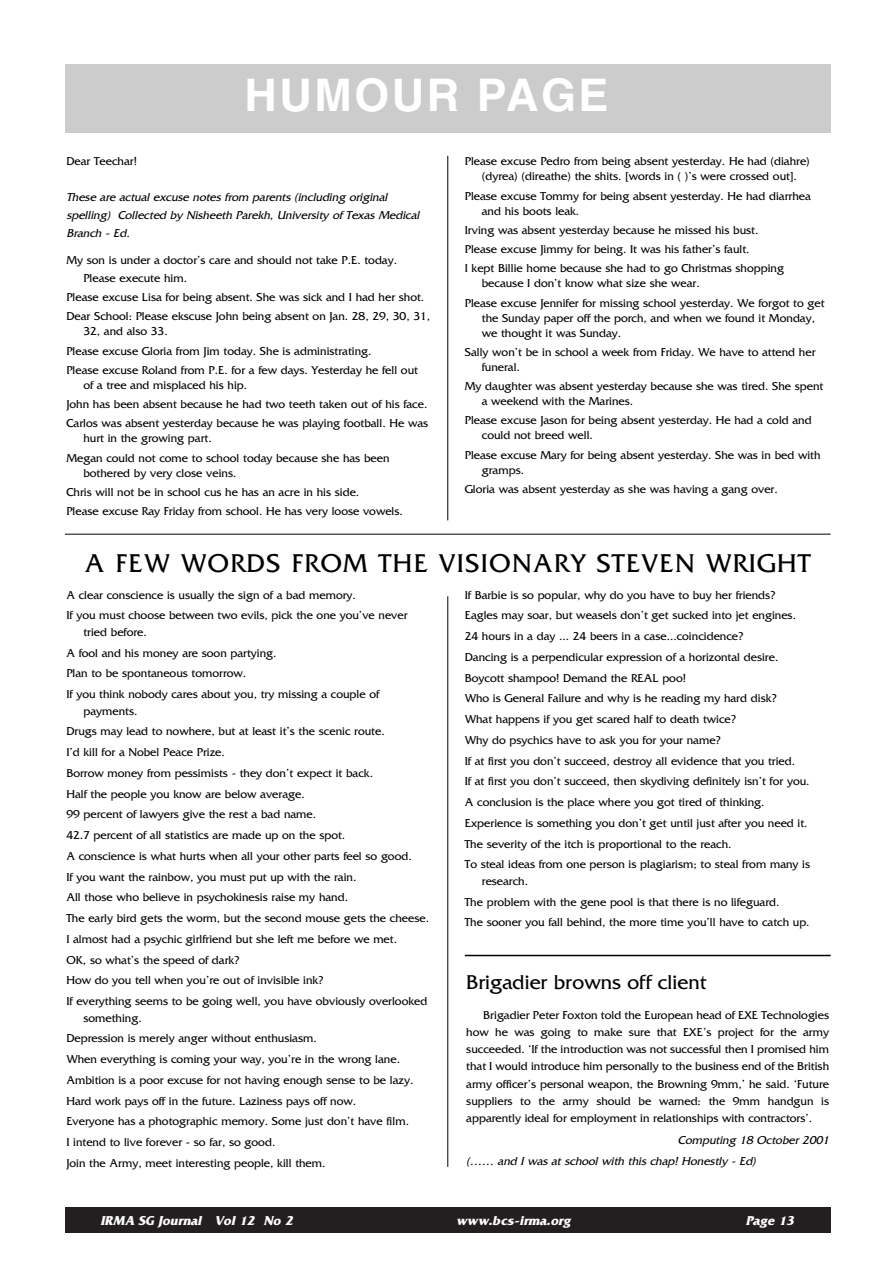
<style>
.page{position:relative;width:893px;height:1263px;background:#fff}
.page>*{position:absolute;margin:0;border:0;box-sizing:border-box;transform-origin:0 0}
.t1{font:700 45px "Helvetica";letter-spacing:.055em;color:#fff}
.t2{font:27px "Friz Quadrata";letter-spacing:.055em;color:#000}
.t3{font:21px "Friz Quadrata";color:#000}
.t4{font:italic 700 13.5px "Friz Quadrata";color:#fff}
.t5{font:12px/20.7px "Friz Quadrata";color:#000}
.t6{font:italic 12px/18px "Friz Quadrata";color:#000}
</style>
<div class="page">
<div style="left:65px;top:1208px;width:765px;height:25px;background:#231f20"></div>
<div style="left:65px;top:64px;width:765px;height:68px;background:#ccc"></div>
<hr style="left:447px;top:156px;width:1px;height:364px;background:#000">
<hr style="left:447px;top:596px;width:1px;height:571px;background:#000">
<hr style="left:465px;top:955px;width:365px;height:1px;background:#000">
<hr style="left:65px;top:534px;width:765px;height:1px;background:#000">
<h1 class="t1" style="left:244px;top:78px;width:366px">HUMOUR PAGE</h1>
<p class="t5" style="left:66px;top:152px;width:72px">Dear Teechar!</p>
<p class="t6" style="left:66px;top:190px;width:357px">These are actual excuse notes from parents (including original spelling) Collected by Nisheeth Parekh, University of Texas Medical<br>Branch - Ed.</p>
<p class="t5" style="left:83px;top:252px;width:315px;line-height:18px;text-indent:-17px">My son is under a doctor’s care and should not take P.E. today.<br>Please execute him.</p>
<p class="t5" style="left:66px;top:289px;width:365px;line-height:19.2px">Please excuse Lisa for being absent. She was sick and I had her shot.<br>Dear School: Please ekscuse John being absent on Jan. 28, 29, 30, 31,</p>
<p class="t5" style="left:66px;top:323px;width:353px;line-height:19.2px;text-indent:17px">32, and also 33.<br>Please excuse Gloria from Jim today. She is administrating.<br>Please excuse Roland from P.E. for a few days. Yesterday he fell out</p>
<p class="t5" style="left:66px;top:376px;width:363px;line-height:19.2px;text-indent:17px">of a tree and misplaced his hip.<br>John has been absent because he had two teeth taken out of his face.<br>Carlos was absent yesterday because he was playing football. He was</p>
<p class="t5" style="left:66px;top:430px;width:324px;line-height:19.2px;text-indent:17px">hurt in the growing part.<br>Megan could not come to school today because she has been</p>
<p class="t5" style="left:66px;top:464px;width:338px;line-height:19.2px;text-indent:17px">bothered by very close veins.<br>Chris will not be in school cus he has an acre in his side.<br>Please excuse Ray Friday from school. He has very loose vowels.</p>
<p class="t5" style="left:465px;top:155px;width:346px;line-height:15px;text-align:center">Please excuse Pedro from being absent yesterday. He had (diahre) (dyrea) (direathe) the shits. [words in ( )’s were crossed out].</p>
<p class="t5" style="left:482px;top:189px;width:330px;line-height:15px;text-indent:-17px">Please excuse Tommy for being absent yesterday. He had diarrhea and his boots leak.</p>
<p class="t5" style="left:465px;top:221px;width:321px;line-height:19.2px">Irving was absent yesterday because he missed his bust.<br>Please excuse Jimmy for being. It was his father’s fault.<br>I kept Billie home because she had to go Christmas shopping</p>
<p class="t5" style="left:465px;top:275px;width:361px;line-height:19.2px;text-indent:17px">because I don’t know what size she wear.<br>Please excuse Jennifer for missing school yesterday. We forgot to get</p>
<p class="t5" style="left:482px;top:311px;width:335px;line-height:15px">the Sunday paper off the porch, and when we found it Monday, we thought it was Sunday.</p>
<p class="t5" style="left:482px;top:346px;width:335px;line-height:15px;text-indent:-17px">Sally won’t be in school a week from Friday. We have to attend her funeral.</p>
<p class="t5" style="left:482px;top:380px;width:343px;line-height:15px;text-indent:-17px">My daughter was absent yesterday because she was tired. She spent a weekend with the Marines.</p>
<p class="t5" style="left:482px;top:414px;width:331px;line-height:15px;text-indent:-17px">Please excuse Jason for being absent yesterday. He had a cold and could not breed well.</p>
<p class="t5" style="left:482px;top:448px;width:340px;line-height:15px;text-indent:-17px">Please excuse Mary for being absent yesterday. She was in bed with gramps.</p>
<p class="t5" style="left:465px;top:480px;width:314px">Gloria was absent yesterday as she was having a gang over.</p>
<h2 class="t2" style="left:85px;top:553px;width:727px">A FEW WORDS FROM THE VISIONARY STEVEN WRIGHT</h2>
<p class="t5" style="left:66px;top:586px;width:342px">A clear conscience is usually the sign of a bad memory.<br>If you must choose between two evils, pick the one you’ve never</p>
<p class="t5" style="left:66px;top:623px;width:314px;text-indent:17px">tried before.<br>A fool and his money are soon partying.<br>Plan to be spontaneous tomorrow.<br>If you think nobody cares about you, try missing a couple of</p>
<p class="t5" style="left:66px;top:702px;width:364px;text-indent:17px">payments.<br>Drugs may lead to nowhere, but at least it’s the scenic route.<br>I’d kill for a Nobel Peace Prize.<br>Borrow money from pessimists - they don’t expect it back.<br>Half the people you know are below average.<br>99 percent of lawyers give the rest a bad name.<br>42.7 percent of all statistics are made up on the spot.<br>A conscience is what hurts when all your other parts feel so good.<br>If you want the rainbow, you must put up with the rain.<br>All those who believe in psychokinesis raise my hand.<br>The early bird gets the worm, but the second mouse gets the cheese.<br>I almost had a psychic girlfriend but she left me before we met.<br>OK, so what’s the speed of dark?<br>How do you tell when you’re out of invisible ink?<br>If everything seems to be going well, you have obviously overlooked</p>
<p class="t5" style="left:66px;top:1009px;width:348px;text-indent:17px">something.<br>Depression is merely anger without enthusiasm.<br>When everything is coming your way, you’re in the wrong lane.<br>Ambition is a poor excuse for not having enough sense to be lazy.<br>Hard work pays off in the future. Laziness pays off now.<br>Everyone has a photographic memory. Some just don’t have film.<br>I intend to live forever - so far, so good.<br>Join the Army, meet interesting people, kill them.</p>
<p class="t5" style="left:465px;top:586px;width:347px">If Barbie is so popular, why do you have to buy her friends?<br>Eagles may soar, but weasels don’t get sucked into jet engines.<br>24 hours in a day ... 24 beers in a case...coincidence?<br>Dancing is a perpendicular expression of a horizontal desire.<br>Boycott shampoo! Demand the REAL poo!<br>Who is General Failure and why is he reading my hard disk?<br>What happens if you get scared half to death twice?<br>Why do psychics have to ask you for your name?<br>If at first you don’t succeed, destroy all evidence that you tried.<br>If at first you don’t succeed, then skydiving definitely isn’t for you.<br>A conclusion is the place where you got tired of thinking.<br>Experience is something you don’t get until just after you need it.<br>The severity of the itch is proportional to the reach.<br>To steal ideas from one person is plagiarism; to steal from many is</p>
<p class="t5" style="left:465px;top:872px;width:346px;text-indent:17px">research.<br>The problem with the gene pool is that there is no lifeguard.<br>The sooner you fall behind, the more time you’ll have to catch up.</p>
<h3 class="t3" style="left:466px;top:975px;width:242px">Brigadier browns off client</h3>
<p class="t5" style="left:466px;top:1007px;width:364px;line-height:17.2px;text-align:justify;text-indent:17px">Brigadier Peter Foxton told the European head of EXE Technologies how he was going to make sure that EXE’s project for the army succeeded. ‘If the introduction was not successful then I promised him that I would introduce him personally to the business end of the British army officer’s personal weapon, the Browning 9mm,’ he said. ‘Future suppliers to the army should be warned: the 9mm handgun is apparently ideal for employment in relationships with contractors’.</p>
<p class="t6" style="left:466px;top:1130px;width:366px;line-height:21.5px;text-indent:211px">Computing 18 October 2001 (…… and I was at school with this chap! Honestly - Ed)</p>
<p class="t4" style="left:100px;top:1215px;width:196px">IRMA SG Journal Vol 12 No 2</p>
<p class="t4" style="left:456px;top:1215px;width:115px">www.bcs-irma.org</p>
<p class="t4" style="left:746px;top:1215px;width:52px">Page 13</p>
</div>
